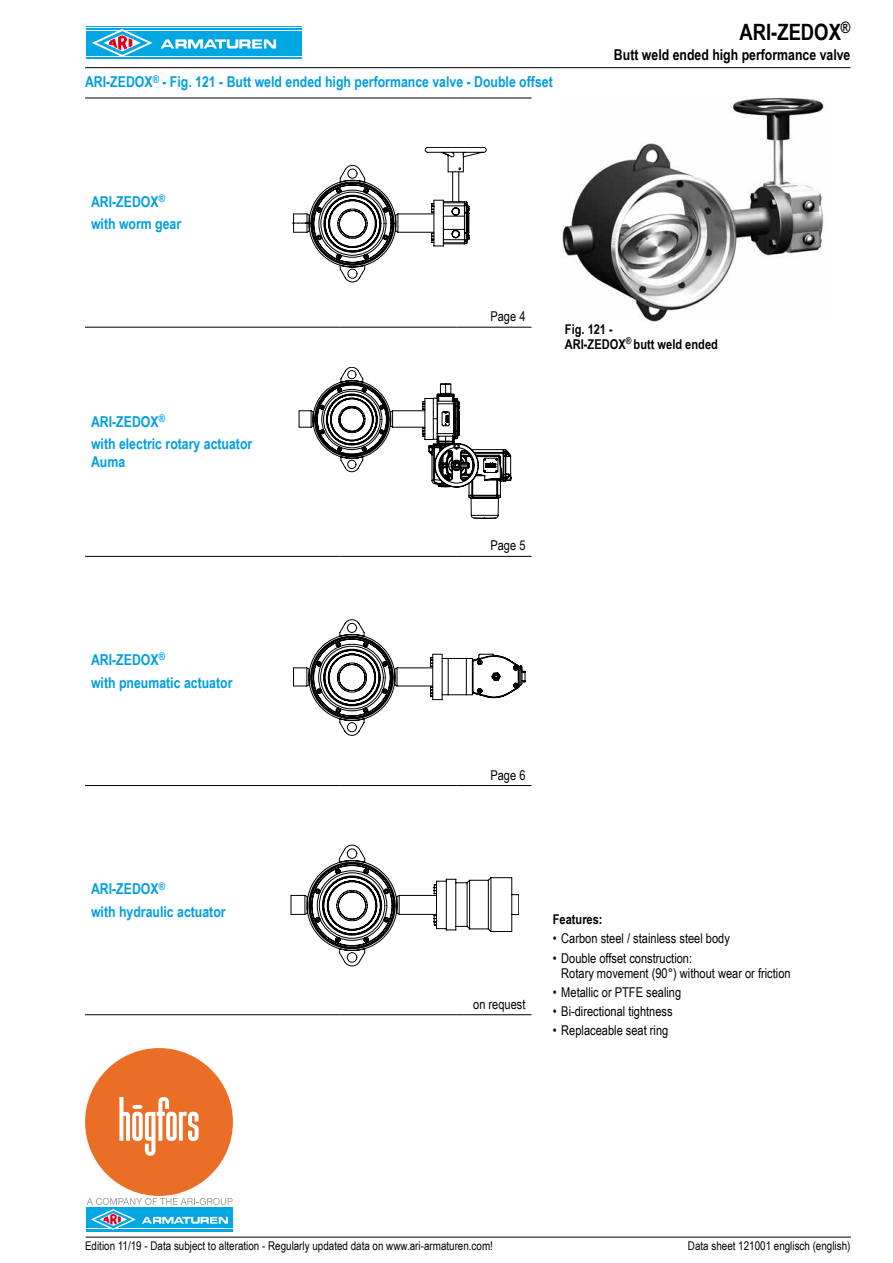
<style>
.page{position:relative;width:893px;height:1263px;background:#fff}
.page>*{position:absolute;margin:0;border:0;box-sizing:border-box;transform-origin:0 0}
.t1{font:700 22.5px "Arial Narrow";color:#000}
.t2{font:700 15px/22.2px "Arial Narrow";color:#009ee0}
.t3{font:700 15px "Arial Narrow";color:#000}
.t4{font:13.5px/15px "Arial Narrow";color:#000}
.t5{font:700 13.5px/15px "Arial Narrow";color:#000}
.t6{font:12px "Arial Narrow";color:#000}
</style>
<div class="page">
<img style="left:562px;top:97px;width:262px;height:224px">
<div style="left:85px;top:1048px;width:148px;height:148px;background:#eb6e27;border-radius:50%"></div>
<svg style="left:119px;top:1097px;width:80px;height:59px"></svg>
<hr style="left:86px;top:1207px;width:147px;height:1px;background:#00a7e3">
<hr style="left:86px;top:1208px;width:147px;height:1px;background:#00a7e3">
<hr style="left:86px;top:1209px;width:147px;height:1px;background:#00a7e3">
<hr style="left:86px;top:1229px;width:147px;height:1px;background:#00a7e3">
<hr style="left:86px;top:1230px;width:147px;height:1px;background:#00a7e3">
<hr style="left:86px;top:1231px;width:147px;height:1px;background:#00a7e3">
<svg style="left:87px;top:1198px;width:146px;height:32px"></svg>
<svg style="left:299px;top:367px;width:212px;height:152px"></svg>
<svg style="left:292px;top:147px;width:194px;height:135px"></svg>
<svg style="left:293px;top:620px;width:232px;height:115px"></svg>
<svg style="left:291px;top:845px;width:228px;height:121px"></svg>
<hr style="left:85px;top:67px;width:765px;height:1px;background:#000">
<hr style="left:86px;top:1237px;width:765px;height:1px;background:#000">
<hr style="left:85px;top:98px;width:255px;height:1px;background:#000">
<hr style="left:340px;top:98px;width:116px;height:1px;background:#000">
<hr style="left:456px;top:98px;width:75px;height:1px;background:#000">
<hr style="left:85px;top:327px;width:255px;height:1px;background:#000">
<hr style="left:340px;top:327px;width:116px;height:1px;background:#000">
<hr style="left:456px;top:327px;width:75px;height:1px;background:#000">
<hr style="left:85px;top:556px;width:255px;height:1px;background:#000">
<hr style="left:340px;top:556px;width:116px;height:1px;background:#000">
<hr style="left:456px;top:556px;width:75px;height:1px;background:#000">
<hr style="left:85px;top:785px;width:255px;height:1px;background:#000">
<hr style="left:340px;top:785px;width:116px;height:1px;background:#000">
<hr style="left:456px;top:785px;width:75px;height:1px;background:#000">
<hr style="left:85px;top:1014px;width:255px;height:1px;background:#000">
<hr style="left:340px;top:1014px;width:116px;height:1px;background:#000">
<hr style="left:456px;top:1014px;width:75px;height:1px;background:#000">
<svg style="left:86px;top:26px;width:216px;height:29px"></svg>
<hr style="left:86px;top:27px;width:216px;height:1px;background:#00a7e3">
<hr style="left:86px;top:28px;width:216px;height:1px;background:#00a7e3">
<hr style="left:86px;top:30px;width:216px;height:1px;background:#00a7e3">
<hr style="left:86px;top:55px;width:216px;height:1px;background:#00a7e3">
<hr style="left:86px;top:57px;width:216px;height:1px;background:#00a7e3">
<hr style="left:86px;top:58px;width:216px;height:1px;background:#00a7e3">
<div style="left:86px;top:31px;width:216px;height:23px;background:#00a7e3"></div>
<svg style="left:160px;top:39px;width:116px;height:10px"></svg>
<svg style="left:92px;top:29px;width:61px;height:27px"></svg>
<p class="t2" style="left:85px;top:71px;width:469px">ARI-ZEDOX<sup>®</sup> - Fig. 121 - Butt weld ended high performance valve - Double offset</p>
<h1 class="t1" style="left:739px;top:19px;width:112px">ARI-ZEDOX<sup>®</sup></h1>
<p class="t3" style="left:614px;top:45px;width:238px">Butt weld ended high performance valve</p>
<p class="t2" style="left:91px;top:190px;width:92px">ARI-ZEDOX<sup>® </sup>with worm gear</p>
<p class="t2" style="left:91px;top:411px;width:163px">ARI-ZEDOX<sup>®<br></sup>with electric rotary actuator</p>
<p class="t2" style="left:91px;top:451px;width:36px">Auma</p>
<p class="t2" style="left:91px;top:649px;width:143px">ARI-ZEDOX<sup>®<br></sup>with pneumatic actuator</p>
<p class="t4" style="left:490px;top:309px;width:37px">Page 4</p>
<p class="t5" style="left:565px;top:321px;width:155px">Fig. 121 -<br>ARI-ZEDOX<sup>®</sup> butt weld ended</p>
<p class="t4" style="left:490px;top:538px;width:37px">Page 5</p>
<p class="t4" style="left:490px;top:767px;width:37px">Page 6</p>
<p class="t2" style="left:91px;top:878px;width:136px">ARI-ZEDOX<sup>®<br></sup>with hydraulic actuator</p>
<p class="t4" style="left:473px;top:996px;width:54px">on request</p>
<p class="t5" style="left:553px;top:912px;width:51px">Features:</p>
<p class="t4" style="left:553px;top:931px;width:179px">• Carbon steel / stainless steel body</p>
<p class="t4" style="left:561px;top:950px;width:231px;text-indent:-9px">• Double offset construction:<br>Rotary movement (90°) without wear or friction</p>
<p class="t4" style="left:553px;top:984px;width:130px">• Metallic or PTFE sealing</p>
<p class="t4" style="left:553px;top:1004px;width:121px">• Bi-directional tightness</p>
<p class="t4" style="left:553px;top:1023px;width:117px">• Replaceable seat ring</p>
<p class="t6" style="left:85px;top:1239px;width:409px">Edition 11/19 - Data subject to alteration - Regularly updated data on www.ari-armaturen.com!</p>
<p class="t6" style="left:688px;top:1239px;width:164px">Data sheet 121001 englisch (english)</p>
</div>
